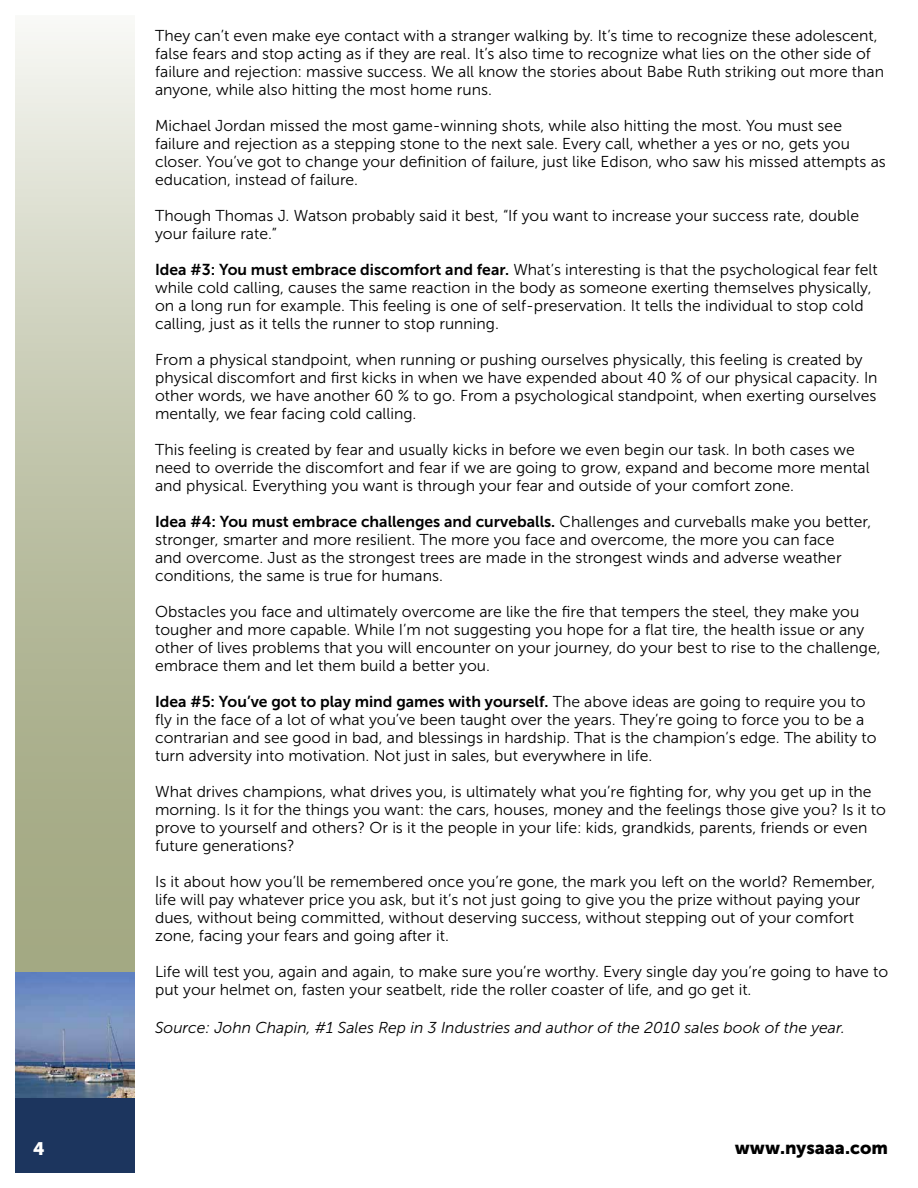
<style>
.page{position:relative;width:918px;height:1188px;background:#fff}
.page>*{position:absolute;margin:0;border:0;box-sizing:border-box;transform-origin:0 0}
.t1{font:18px "Museo Sans 900";color:#000}
.t2{font:18px "Museo Sans 900";color:#fff}
.t3{font:15.75px/18px "Museo Sans 300";color:#000}
.t4{font:15.75px "Museo Sans 700";color:#000}
.t5{font:italic 15.75px "Museo Sans 300";color:#000}
.s1{font-family:"Museo Sans 700"}
.s2{font-family:"Museo Sans 300"}
</style>
<div class="page">
<svg style="left:0;top:0;width:135px;height:980px"></svg>
<img style="left:16px;top:972px;width:119px;height:126px">
<svg style="left:0;top:1098px;width:135px;height:90px;fill:#1c355e"></svg>
<p class="t3" style="left:155px;top:27px;width:730px">They can’t even make eye contact with a stranger walking by. It’s time to recognize these adolescent, false fears and stop acting as if they are real. It’s also time to recognize what lies on the other side of failure and rejection: massive success. We all know the stories about Babe Ruth striking out more than anyone, while also hitting the most home runs.</p>
<p class="t3" style="left:155px;top:117px;width:732px">Michael Jordan missed the most game-winning shots, while also hitting the most. You must see failure and rejection as a stepping stone to the next sale. Every call, whether a yes or no, gets you closer. You’ve got to change your definition of failure, just like Edison, who saw his missed attempts as education, instead of failure.</p>
<p class="t3" style="left:155px;top:207px;width:705px">Though Thomas J. Watson probably said it best, “If you want to increase your success rate, double your failure rate.”</p>
<p class="t3" style="left:155px;top:261px;width:724px"><span class="s1">Idea #3: You must embrace discomfort and fear.</span> What’s interesting is that the psychological fear felt while cold calling, causes the same reaction in the body as someone exerting themselves physically, on a long run for example. This feeling is one of self-preservation. It tells the individual to stop cold calling, just as it tells the runner to stop running.</p>
<p class="t3" style="left:155px;top:351px;width:724px">From a physical standpoint, when running or pushing ourselves physically, this feeling is created by physical discomfort and first kicks in when we have expended about 40 % of our physical capacity. In other words, we have another 60 % to go. From a psychological standpoint, when exerting ourselves mentally, we fear facing cold calling.</p>
<p class="t3" style="left:155px;top:441px;width:716px">This feeling is created by fear and usually kicks in before we even begin our task. In both cases we need to override the discomfort and fear if we are going to grow, expand and become more mental and physical. Everything you want is through your fear and outside of your comfort zone.</p>
<p class="t4" style="left:155px;top:513px;width:718px">Idea #4: You must embrace challenges and curveballs. <span class="s2">Challenges and curveballs make you better,</span></p>
<p class="t3" style="left:155px;top:531px;width:688px">stronger, smarter and more resilient. The more you face and overcome, the more you can face and overcome. Just as the strongest trees are made in the strongest winds and adverse weather conditions, the same is true for humans.</p>
<p class="t3" style="left:155px;top:603px;width:727px">Obstacles you face and ultimately overcome are like the fire that tempers the steel, they make you tougher and more capable. While I’m not suggesting you hope for a flat tire, the health issue or any other of lives problems that you will encounter on your journey, do your best to rise to the challenge, embrace them and let them build a better you.</p>
<p class="t4" style="left:155px;top:693px;width:712px">Idea #5: You’ve got to play mind games with yourself. <span class="s2">The above ideas are going to require you to</span></p>
<p class="t3" style="left:155px;top:711px;width:723px">fly in the face of a lot of what you’ve been taught over the years. They’re going to force you to be a contrarian and see good in bad, and blessings in hardship. That is the champion’s edge. The ability to turn adversity into motivation. Not just in sales, but everywhere in life.</p>
<p class="t3" style="left:155px;top:783px;width:732px">What drives champions, what drives you, is ultimately what you’re fighting for, why you get up in the morning. Is it for the things you want: the cars, houses, money and the feelings those give you? Is it to prove to yourself and others? Or is it the people in your life: kids, grandkids, parents, friends or even future generations?</p>
<p class="t3" style="left:155px;top:873px;width:722px">Is it about how you’ll be remembered once you’re gone, the mark you left on the world? Remember, life will pay whatever price you ask, but it’s not just going to give you the prize without paying your dues, without being committed, without deserving success, without stepping out of your comfort zone, facing your fears and going after it.</p>
<p class="t3" style="left:155px;top:963px;width:735px">Life will test you, again and again, to make sure you’re worthy. Every single day you’re going to have to put your helmet on, fasten your seatbelt, ride the roller coaster of life, and go get it.</p>
<p class="t5" style="left:155px;top:1019px;width:691px">Source: John Chapin, #1 Sales Rep in 3 Industries and author of the 2010 sales book of the year.</p>
<p class="t2" style="left:33px;top:1139px;width:13px">4</p>
<p class="t1" style="left:735px;top:1137px;width:155px">www.nysaaa.com</p>
</div>
